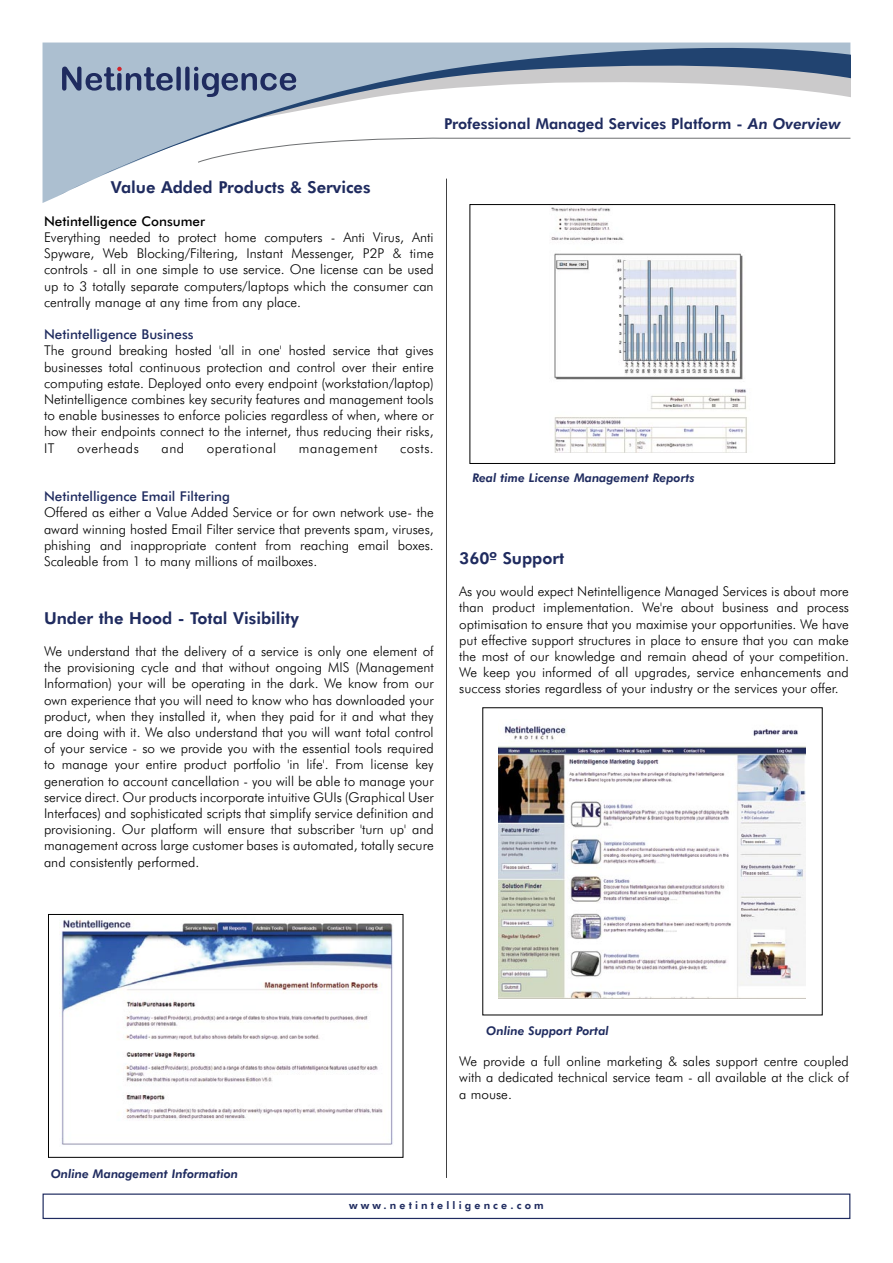
<style>
.page{position:relative;width:893px;height:1263px;background:#fff}
.page>*{position:absolute;margin:0;border:0;box-sizing:border-box;transform-origin:0 0}
.t1{font:800 16.5px "Futura BT";color:#1f2b5f}
.t2{font:800 15px "Futura BT";color:#1f2b5f}
.t3{font:300 13.5px/16.2px "Futura BT";color:#000;text-align:justify}
.t4{font:500 13.5px "Futura BT";color:#1f2b5f}
.t5{font:300 13.5px "Futura BT";letter-spacing:.035em;color:#000}
.t6{font:500 13.5px "Futura BT";color:#000}
.t7{font:italic 800 12px "Futura BT";color:#1f2b5f}
.t8{font:800 10.5px "Futura BT";letter-spacing:.3em;color:#1f2b5f}
.s1{font-style:italic}
</style>
<div class="page">
<div style="left:43px;top:1193px;width:807px;height:26px;border:1px solid #1f2b5f"></div>
<hr style="left:446px;top:179px;width:1px;height:999px;background:#414142">
<div style="left:43px;top:43px;width:15px;height:160px;background:#acbfd0"></div>
<svg style="left:57px;top:43px;width:793px;height:153px"></svg>
<svg style="left:62px;top:60px;width:788px;height:63px"></svg>
<svg style="left:197px;top:137px;width:654px;height:26px"></svg>
<img style="left:61px;top:919px;width:332px;height:226px">
<div style="left:48px;top:914px;width:355px;height:244px;border:1px solid #000"></div>
<img style="left:551px;top:207px;width:196px;height:246px">
<div style="left:469px;top:204px;width:366px;height:260px;border:1px solid #000"></div>
<img style="left:498px;top:725px;width:307px;height:274px">
<p class="t2" style="left:444px;top:115px;width:398px">Professional Managed Services Platform - <span class="s1">An Overview</span></p>
<p class="t1" style="left:44px;top:177px;width:8px">V</p>
<p class="t1" style="left:121px;top:177px;width:251px">alue Added Products &amp; Services</p>
<p class="t6" style="left:44px;top:213px;width:163px">Netintelligence Consumer</p>
<p class="t3" style="left:44px;top:229px;width:391px">Everything needed to protect home computers - Anti Virus, Anti Spyware, Web Blocking/Filtering, Instant Messenger, P2P &amp; time controls - all in one simple to use service. One license can be used up to 3 totally separate computers/laptops which the consumer can centrally manage at any time from any place.</p>
<p class="t4" style="left:44px;top:326px;width:151px">Netintelligence Business</p>
<p class="t3" style="left:44px;top:342px;width:391px">The ground breaking hosted 'all in one' hosted service that gives businesses total continuous protection and control over their entire computing estate. Deployed onto every endpoint (workstation/laptop)<br>Netintelligence combines key security features and management tools to enable businesses to enforce policies regardless of when, where or how their endpoints connect to the internet, thus reducing their risks, IT</p>
<p class="t5" style="left:77px;top:440px;width:63px">overheads</p>
<p class="t3" style="left:162px;top:440px;width:24px">and</p>
<p class="t5" style="left:207px;top:440px;width:71px">operational</p>
<p class="t5" style="left:299px;top:440px;width:80px">management</p>
<p class="t3" style="left:400px;top:440px;width:35px">costs.</p>
<p class="t4" style="left:44px;top:488px;width:188px">Netintelligence Email Filtering</p>
<p class="t3" style="left:44px;top:504px;width:391px">Offered as either a Value Added Service or for own network use- the award winning hosted Email Filter service that prevents spam, viruses, phishing and inappropriate content from reaching email boxes.<br>Scaleable from 1 to many millions of mailboxes.</p>
<p class="t1" style="left:44px;top:608px;width:256px">Under the Hood - Total Visibility</p>
<p class="t3" style="left:44px;top:643px;width:391px">We understand that the delivery of a service is only one element of the provisioning cycle and that without ongoing MIS (Management Information) your will be operating in the dark. We know from our own experience that you will need to know who has downloaded your product, when they installed it, when they paid for it and what they are doing with it. We also understand that you will want total control of your service - so we provide you with the essential tools required to manage your entire product portfolio 'in life'. From license key generation to account cancellation - you will be able to manage your service direct. Our products incorporate intuitive GUIs (Graphical User Interfaces) and sophisticated scripts that simplify service definition and provisioning. Our platform will ensure that subscriber 'turn up' and management across large customer bases is automated, totally secure and consistently performed.</p>
<p class="t7" style="left:472px;top:471px;width:224px">Real time License Management Reports</p>
<p class="t1" style="left:459px;top:548px;width:107px">360º Support</p>
<p class="t3" style="left:459px;top:583px;width:391px">As you would expect Netintelligence Managed Services is about more than product implementation. We're about business and process optimisation to ensure that you maximise your opportunities. We have put effective support structures in place to ensure that you can make the most of our knowledge and remain ahead of your competition.<br>We keep you informed of all upgrades, service enhancements and success stories regardless of your industry or the services your offer.</p>
<p class="t7" style="left:51px;top:1166px;width:189px">Online Management Information</p>
<p class="t7" style="left:486px;top:1023px;width:124px">Online Support Portal</p>
<p class="t3" style="left:459px;top:1053px;width:391px">We provide a full online marketing &amp; sales support centre coupled with a dedicated technical service team - all available at the click of a mouse.</p>
<p class="t8" style="left:349px;top:1199px;width:196px">www.netintelligence.com</p>
</div>
